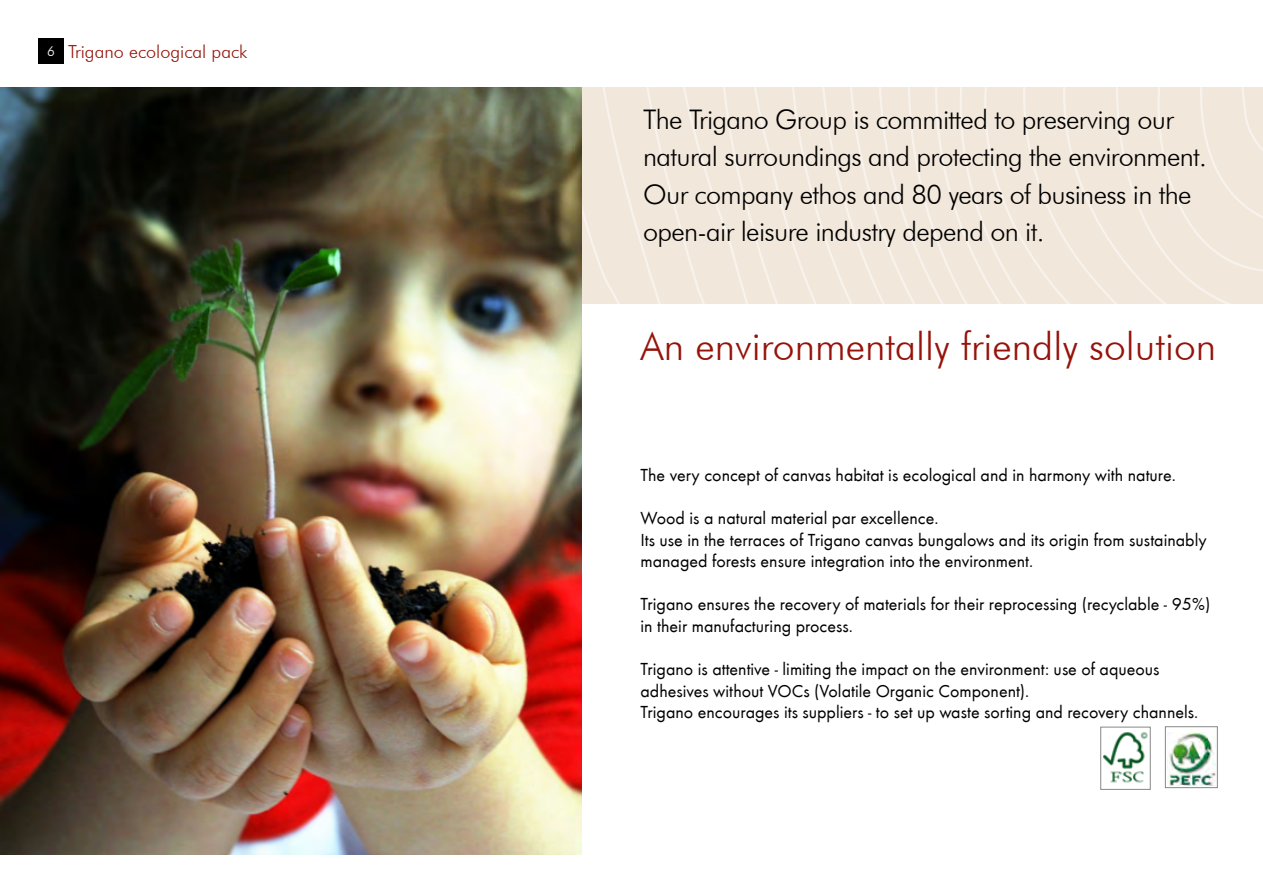
<style>
.page{position:relative;width:1263px;height:893px;background:#fff}
.page>*{position:absolute;margin:0;border:0;box-sizing:border-box;transform-origin:0 0}
.t1{font:300 39px "Futura BT";color:#95130a}
.t2{font:300 27px/37.5px "Futura BT";letter-spacing:-.025em;color:#000}
.t3{font:18px/21.6px "Futura T";color:#000}
.t4{font:300 18px "Futura BT";color:#95130a}
.s1{font-size:13.5px;color:#fff}
</style>
<div class="page">
<div style="left:38px;top:38px;width:26px;height:26px;background:#000"></div>
<div style="left:590px;top:87px;width:42px;height:217px;background:#f1e7db"></div>
<div style="left:632px;top:87px;width:36px;height:217px;background:#f1e7db"></div>
<div style="left:668px;top:87px;width:51px;height:217px;background:#f1e7db"></div>
<svg style="left:719px;top:87px;width:29px;height:217px;background:#f1e7dc"></svg>
<div style="left:748px;top:87px;width:38px;height:217px;background:#f1e7db"></div>
<div style="left:786px;top:87px;width:33px;height:217px;background:#f1e7db"></div>
<svg style="left:819px;top:87px;width:29px;height:217px;background:#f1e7dc"></svg>
<svg style="left:848px;top:87px;width:30px;height:217px;background:#f1e7dc"></svg>
<svg style="left:878px;top:87px;width:30px;height:217px;background:#f1e7dc"></svg>
<svg style="left:908px;top:87px;width:27px;height:217px;background:#f1e7dc"></svg>
<svg style="left:935px;top:87px;width:25px;height:217px;background:#f1e8dc"></svg>
<svg style="left:960px;top:87px;width:24px;height:217px;background:#f1e8dc"></svg>
<svg style="left:984px;top:87px;width:39px;height:217px;background:#f1e7dc"></svg>
<div style="left:1023px;top:87px;width:40px;height:217px;background:#f1e7db"></div>
<div style="left:1063px;top:87px;width:200px;height:217px;background:#f1e7db"></div>
<img style="left:1104px;top:732px;width:44px;height:51px">
<div style="left:1100px;top:727px;width:50px;height:63px;border:1px solid #878787"></div>
<img style="left:1168px;top:732px;width:47px;height:53px">
<div style="left:1165px;top:726px;width:52px;height:62px;border:1px solid #878787"></div>
<img style="left:0;top:88px;width:581px;height:767px">
<p class="t4" style="left:47px;top:41px;width:202px"><span class="s1">6</span> Trigano ecological pack</p>
<h2 class="t2" style="left:643px;top:100px;width:565px">The Trigano Group is committed to preserving our natural surroundings and protecting the environment.<br>Our company ethos and 80 years of business in the open-air leisure industry depend on it.</h2>
<h1 class="t1" style="left:640px;top:323px;width:577px">An environmentally friendly solution</h1>
<p class="t3" style="left:640px;top:464px;width:537px">The very concept of canvas habitat is ecological and in harmony with nature.</p>
<p class="t3" style="left:640px;top:507px;width:568px">Wood is a natural material par excellence.<br>Its use in the terraces of Trigano canvas bungalows and its origin from sustainably managed forests ensure integration into the environment.</p>
<p class="t3" style="left:640px;top:594px;width:571px">Trigano ensures the recovery of materials for their reprocessing (recyclable - 95%) in their manufacturing process.</p>
<p class="t3" style="left:640px;top:659px;width:559px">Trigano is attentive - limiting the impact on the environment: use of aqueous adhesives without VOCs (Volatile Organic Component).<br>Trigano encourages its suppliers - to set up waste sorting and recovery channels.</p>
</div>
